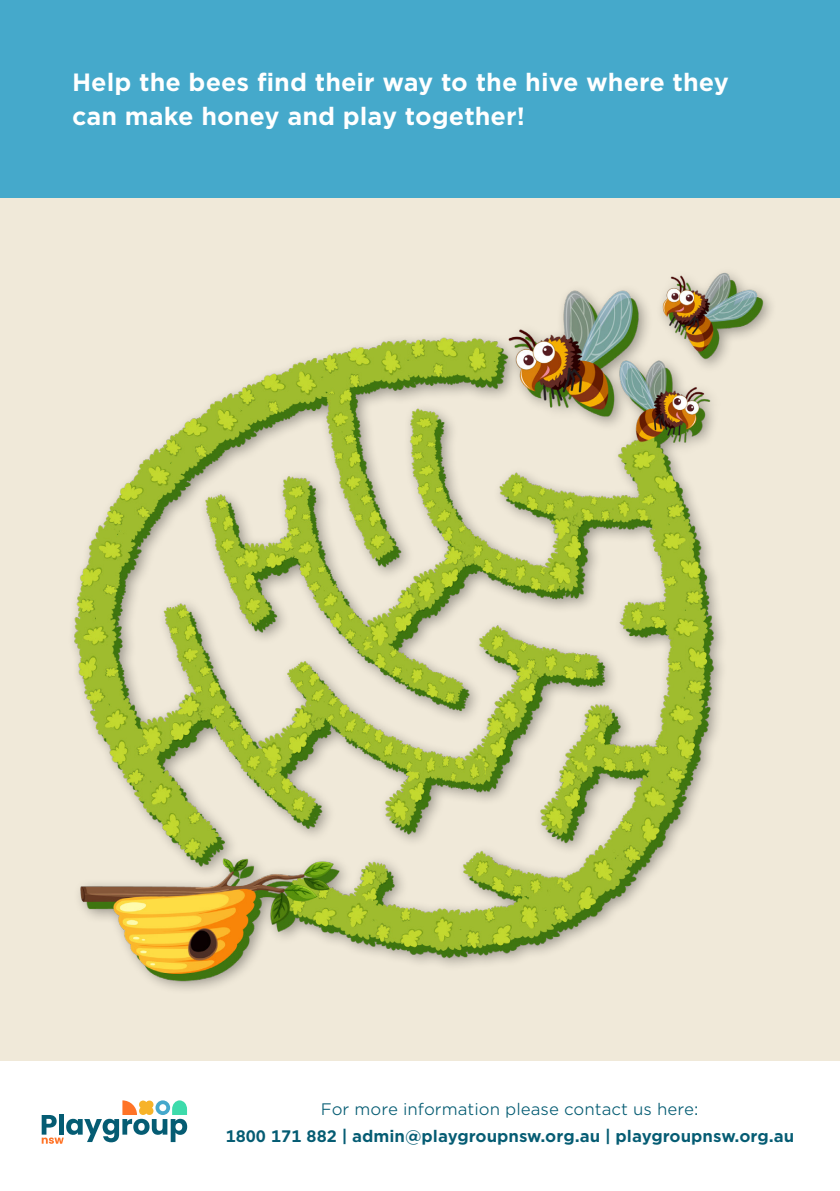
<style>
.page{position:relative;width:840px;height:1191px;background:#fff}
.page>*{position:absolute;margin:0;border:0;box-sizing:border-box;transform-origin:0 0}
.t1{font:700 24px/34px "Gotham Office";color:#fff}
.t2{font:700 16px "Gotham Office";color:#055c73}
.t3{font:16px "Gotham Office";color:#055c73}
</style>
<div class="page">
<div style="left:0;top:197px;width:839px;height:864px;background:#f0e9d9"></div>
<img style="left:73px;top:272px;width:694px;height:718px">
<svg style="left:42px;top:1100px;width:145px;height:43px"></svg>
<div style="left:0;top:0;width:839px;height:197px;background:#45a9cb"></div>
<p class="t1" style="left:72px;top:65px;width:658px">Help the bees find their way to the hive where they can make honey and play together!</p>
<p class="t3" style="left:321px;top:1099px;width:379px">For more information please contact us here:</p>
<p class="t2" style="left:225px;top:1124px;width:569px">1800 171 882 | admin@playgroupnsw.org.au | playgroupnsw.org.au</p>
</div>
